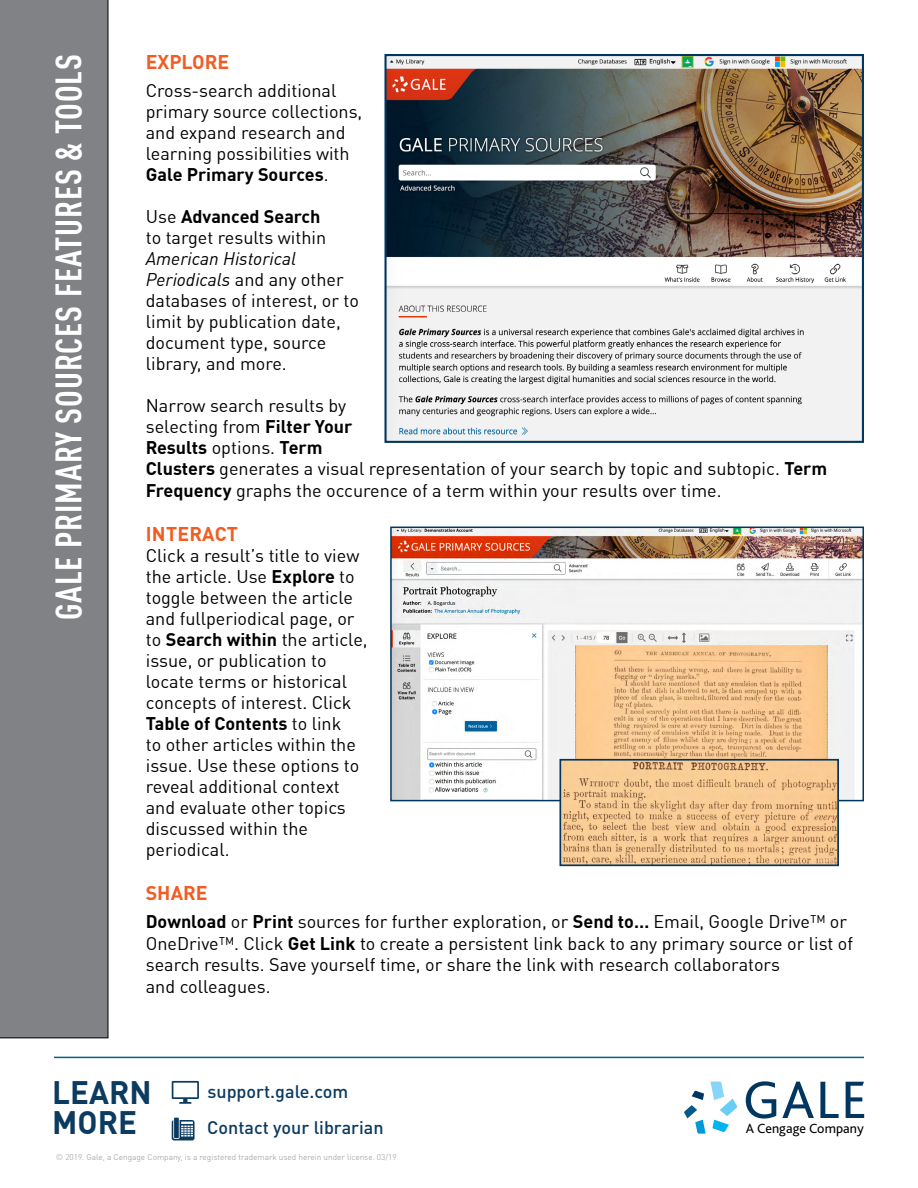
<style>
.page{position:relative;width:918px;height:1188px;background:#fff}
.page>*{position:absolute;margin:0;border:0;box-sizing:border-box;transform-origin:0 0}
.t1{font:55.05px "Bliss CENGAGE";color:#003660}
.t2{font:700 condensed 36px "DIN Offc";letter-spacing:.025em;color:#fff}
.t3{font:700 31.8px/29.7px "DIN Offc";color:#0c3b60}
.t4{font:700 19.5px "DIN";color:#f15d22}
.feature_copy{font:700 19.5px "DIN Offc";letter-spacing:.01em;color:#f15d22}
.feature_copy-2{font:18px/21px "DIN Offc";color:#000}
.t5{font:18px/21.6px "DIN";color:#000}
.t6{font:500 18px "DIN";color:#0c3b60}
.t7{font:13.95px "Bliss CENGAGE";letter-spacing:.005em;color:#000}
.t8{font:300 8.25px "DIN Offc";color:#939598}
.s1{font-weight:700}
.s2{font-style:italic}
.s3{font-family:"DIN Offc";font-weight:700}
.s4{font-family:"DIN Offc"}
</style>
<div class="page">
<div style="left:0;top:0;width:108px;height:1038px;background:#808285"></div>
<svg style="left:172px;top:1081px;width:27px;height:23px"></svg>
<svg style="left:684px;top:1082px;width:53px;height:52px"></svg>
<div style="left:174px;top:1118px;width:5px;height:20px;background:#0c3b60"></div>
<svg style="left:172px;top:1120px;width:23px;height:20px"></svg>
<hr style="left:54px;top:1057px;width:810px;height:1px;background:#006288">
<img style="left:393px;top:530px;width:468px;height:268px">
<div style="left:390px;top:527px;width:474px;height:274px;border:2px solid #003660"></div>
<img style="left:562px;top:762px;width:274px;height:101px">
<div style="left:559px;top:759px;width:280px;height:107px;border:2px solid #003660"></div>
<img style="left:387px;top:57px;width:474px;height:383px">
<div style="left:384px;top:54px;width:480px;height:389px;border:2px solid #003660"></div>
<h2 class="t2" style="left:47px;top:620px;width:568px;rotate:-90deg">GALE PRIMARY SOURCES FEATURES &amp; TOOLS</h2>
<p class="t4" style="left:146px;top:49px;width:85px">EXPLORE</p>
<p class="feature_copy-2" style="left:146px;top:80px;width:218px">Cross-search additional primary source collections, and expand research and learning possibilities with<br><span class="s1">Gale Primary Sources</span>.</p>
<p class="feature_copy-2" style="left:146px;top:206px;width:215px">Use <span class="s1">Advanced Search<br></span>to target results within<br><span class="s2">American Historical<br>Periodicals</span> and any other databases of interest, or to limit by publication date, document type, source library, and more.</p>
<p class="feature_copy-2" style="left:146px;top:394px;width:683px;line-height:21.5px">Narrow search results by<br>selecting from <span class="s1">Filter Your<br>Results</span> options. <span class="s1">Term<br>Clusters</span> generates a visual representation of your search by topic and subtopic. <span class="s1">Term Frequency</span> graphs the occurence of a term within your results over time.</p>
<p class="feature_copy" style="left:146px;top:521px;width:94px">INTERACT</p>
<p class="feature_copy-2" style="left:146px;top:545px;width:223px">Click a result’s title to view the article. Use <span class="s1">Explore</span> to toggle between the article and fullperiodical page, or to <span class="s1">Search within</span> the article, issue, or publication to locate terms or historical concepts of interest. Click<br><span class="s1">Table of Contents</span> to link<br>to other articles within the issue. Use these options to reveal additional context and evaluate other topics discussed within the periodical.</p>
<p class="t4" style="left:146px;top:880px;width:63px">SHARE</p>
<p class="t5" style="left:146px;top:911px;width:709px"><span class="s3">Download</span> or <span class="s3">Print</span> sources for further exploration, or <span class="s3">Send to…</span> <span class="s4">Email, Google Drive™ or OneDrive™.</span> Click <span class="s3">Get Link</span> to create a persistent link back to any primary source or list of search results. Save yourself time, or share the link with <span class="s4">research collaborators<br>and colleagues.</span></p>
<h3 class="t3" style="left:52px;top:1078px;width:101px">LEARN<br>MORE</h3>
<p class="t8" style="left:56px;top:1152px;width:342px">© 2019. Gale, a Cengage Company, is a registered trademark used herein under license. 03/19</p>
<p class="t6" style="left:207px;top:1080px;width:142px">support.gale.com</p>
<p class="t6" style="left:207px;top:1116px;width:178px">Contact your librarian</p>
<h1 class="t1" style="left:743px;top:1075px;width:126px">GALE</h1>
<p class="t7" style="left:746px;top:1122px;width:119px">A Cengage Company</p>
</div>
